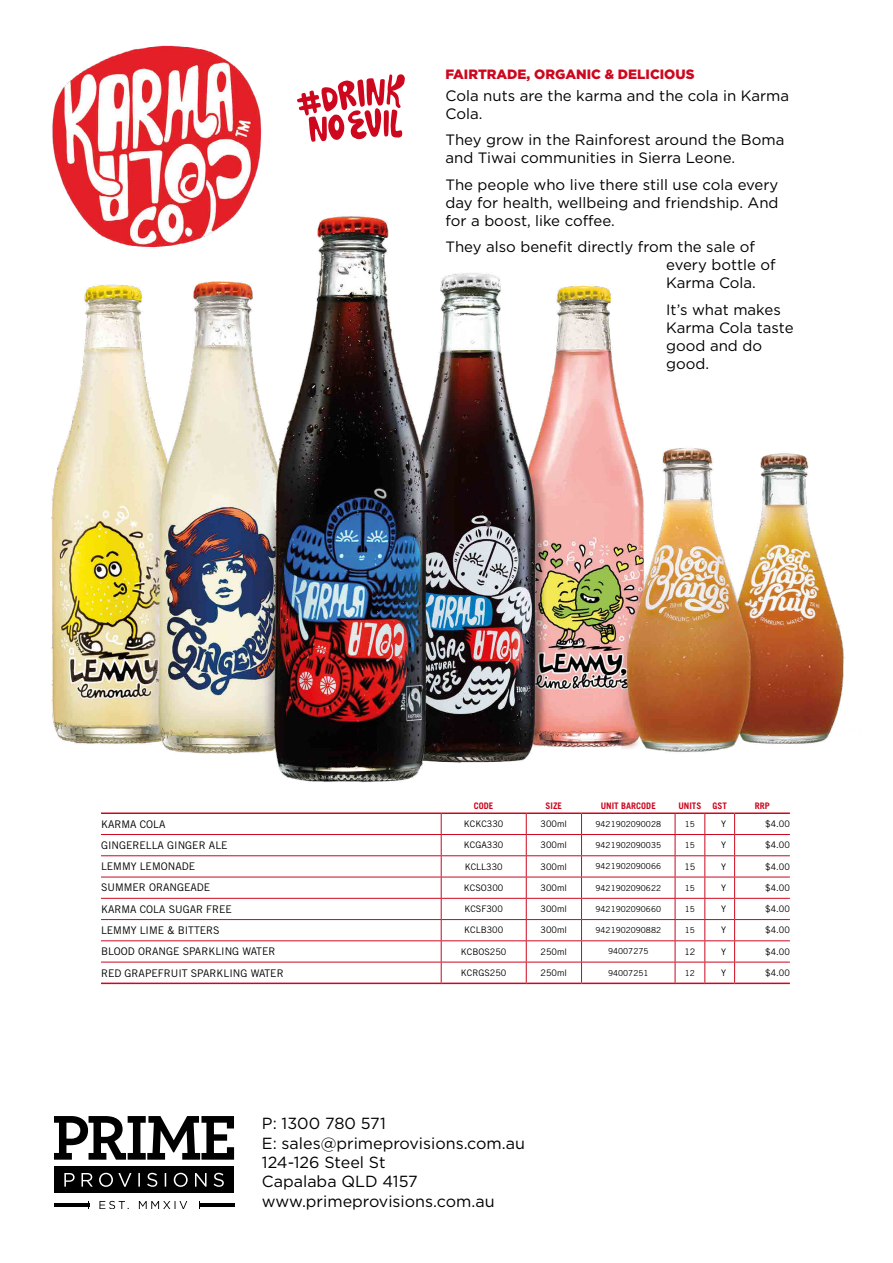
<style>
.page{position:relative;width:893px;height:1263px;background:#fff}
.page>*{position:absolute;margin:0;border:0;box-sizing:border-box;transform-origin:0 0}
.t1{font:16.05px/19.4px "Gotham";color:#000}
.t2{font:15px/18px "Gotham";color:#000}
.t3{font:900 13.5px "Gotham";color:#cd071e}
.t4{font:10.5px "Trade Gothic LT Std";color:#000}
.t5{font:9px "Trade Gothic LT Std";color:#000}
.t6{font:700 9px "Trade Gothic LT Std";color:#cd071e}
.t7{font:8.25px "Trade Gothic LT Std";color:#000}
</style>
<div class="page">
<div style="left:54px;top:1166px;width:180px;height:27px;background:#000"></div>
<svg style="left:64px;top:1173px;width:160px;height:14px"></svg>
<svg style="left:54px;top:1116px;width:180px;height:44px"></svg>
<svg style="left:99px;top:1201px;width:88px;height:8px"></svg>
<hr style="left:54px;top:1203px;width:35px;height:3px;background:#000">
<hr style="left:199px;top:1203px;width:35px;height:3px;background:#000">
<img style="left:104px;top:45px;width:122px;height:15px">
<img style="left:51px;top:60px;width:795px;height:722px">
<svg style="left:297px;top:74px;width:108px;height:68px"></svg>
<hr style="left:101px;top:834px;width:340px;height:1px;background:#cd071e">
<hr style="left:441px;top:834px;width:85px;height:1px;background:#cd071e">
<hr style="left:526px;top:834px;width:55px;height:1px;background:#cd071e">
<hr style="left:581px;top:834px;width:94px;height:1px;background:#cd071e">
<hr style="left:675px;top:834px;width:30px;height:1px;background:#cd071e">
<hr style="left:705px;top:834px;width:30px;height:1px;background:#cd071e">
<hr style="left:735px;top:834px;width:55px;height:1px;background:#cd071e">
<hr style="left:101px;top:855px;width:340px;height:1px;background:#cd071e">
<hr style="left:441px;top:855px;width:85px;height:1px;background:#cd071e">
<hr style="left:526px;top:855px;width:55px;height:1px;background:#cd071e">
<hr style="left:581px;top:855px;width:94px;height:1px;background:#cd071e">
<hr style="left:675px;top:855px;width:30px;height:1px;background:#cd071e">
<hr style="left:705px;top:855px;width:30px;height:1px;background:#cd071e">
<hr style="left:735px;top:855px;width:55px;height:1px;background:#cd071e">
<hr style="left:101px;top:877px;width:340px;height:1px;background:#cd071e">
<hr style="left:441px;top:877px;width:85px;height:1px;background:#cd071e">
<hr style="left:526px;top:877px;width:55px;height:1px;background:#cd071e">
<hr style="left:581px;top:877px;width:94px;height:1px;background:#cd071e">
<hr style="left:675px;top:877px;width:30px;height:1px;background:#cd071e">
<hr style="left:705px;top:877px;width:30px;height:1px;background:#cd071e">
<hr style="left:735px;top:877px;width:55px;height:1px;background:#cd071e">
<hr style="left:101px;top:898px;width:340px;height:1px;background:#cd071e">
<hr style="left:441px;top:898px;width:85px;height:1px;background:#cd071e">
<hr style="left:526px;top:898px;width:55px;height:1px;background:#cd071e">
<hr style="left:581px;top:898px;width:94px;height:1px;background:#cd071e">
<hr style="left:675px;top:898px;width:30px;height:1px;background:#cd071e">
<hr style="left:705px;top:898px;width:30px;height:1px;background:#cd071e">
<hr style="left:735px;top:898px;width:55px;height:1px;background:#cd071e">
<hr style="left:101px;top:919px;width:340px;height:1px;background:#cd071e">
<hr style="left:441px;top:919px;width:85px;height:1px;background:#cd071e">
<hr style="left:526px;top:919px;width:55px;height:1px;background:#cd071e">
<hr style="left:581px;top:919px;width:94px;height:1px;background:#cd071e">
<hr style="left:675px;top:919px;width:30px;height:1px;background:#cd071e">
<hr style="left:705px;top:919px;width:30px;height:1px;background:#cd071e">
<hr style="left:735px;top:919px;width:55px;height:1px;background:#cd071e">
<hr style="left:101px;top:940px;width:340px;height:1px;background:#cd071e">
<hr style="left:441px;top:940px;width:85px;height:1px;background:#cd071e">
<hr style="left:526px;top:940px;width:55px;height:1px;background:#cd071e">
<hr style="left:581px;top:940px;width:94px;height:1px;background:#cd071e">
<hr style="left:675px;top:940px;width:30px;height:1px;background:#cd071e">
<hr style="left:705px;top:940px;width:30px;height:1px;background:#cd071e">
<hr style="left:735px;top:940px;width:55px;height:1px;background:#cd071e">
<hr style="left:101px;top:962px;width:340px;height:1px;background:#cd071e">
<hr style="left:441px;top:962px;width:85px;height:1px;background:#cd071e">
<svg style="left:441px;top:814px;width:1px;height:168px"></svg>
<hr style="left:526px;top:962px;width:55px;height:1px;background:#cd071e">
<svg style="left:526px;top:814px;width:1px;height:168px"></svg>
<hr style="left:581px;top:962px;width:94px;height:1px;background:#cd071e">
<svg style="left:581px;top:814px;width:1px;height:168px"></svg>
<hr style="left:675px;top:962px;width:30px;height:1px;background:#cd071e">
<svg style="left:675px;top:814px;width:1px;height:168px"></svg>
<hr style="left:705px;top:962px;width:30px;height:1px;background:#cd071e">
<svg style="left:704px;top:814px;width:1px;height:168px"></svg>
<hr style="left:735px;top:962px;width:55px;height:1px;background:#cd071e">
<svg style="left:734px;top:814px;width:1px;height:168px"></svg>
<hr style="left:101px;top:812px;width:340px;height:2px;background:#cd071e">
<hr style="left:441px;top:812px;width:85px;height:2px;background:#cd071e">
<hr style="left:526px;top:812px;width:55px;height:2px;background:#cd071e">
<hr style="left:581px;top:812px;width:94px;height:2px;background:#cd071e">
<hr style="left:675px;top:812px;width:30px;height:2px;background:#cd071e">
<hr style="left:705px;top:812px;width:30px;height:2px;background:#cd071e">
<hr style="left:735px;top:812px;width:55px;height:2px;background:#cd071e">
<hr style="left:101px;top:982px;width:340px;height:2px;background:#cd071e">
<hr style="left:441px;top:982px;width:85px;height:2px;background:#cd071e">
<hr style="left:526px;top:982px;width:55px;height:2px;background:#cd071e">
<hr style="left:581px;top:982px;width:94px;height:2px;background:#cd071e">
<hr style="left:675px;top:982px;width:30px;height:2px;background:#cd071e">
<hr style="left:705px;top:982px;width:30px;height:2px;background:#cd071e">
<hr style="left:735px;top:982px;width:55px;height:2px;background:#cd071e">
<p class="t3" style="left:446px;top:66px;width:251px">FAIRTRADE, ORGANIC &amp; DELICIOUS</p>
<p class="t2" style="left:446px;top:86px;width:345px">Cola nuts are the karma and the cola in Karma<br>Cola.</p>
<p class="t2" style="left:446px;top:131px;width:340px">They grow in the Rainforest around the Boma and Tiwai communities in Sierra Leone.</p>
<p class="t2" style="left:446px;top:175px;width:335px;text-align:justify">The people who live there still use cola every day for health, wellbeing and friendship. And for a boost, like coffee.</p>
<p class="t2" style="left:666px;top:238px;width:111px;text-indent:-221px">They also benefit directly from the sale of every bottle of<br>Karma Cola.</p>
<p class="t2" style="left:666px;top:300px;width:129px">It’s what makes<br>Karma Cola taste good and do good.</p>
<p class="t6" style="left:474px;top:800px;width:21px">CODE</p>
<p class="t6" style="left:546px;top:800px;width:18px">SIZE</p>
<p class="t6" style="left:601px;top:800px;width:57px">UNIT BARCODE</p>
<p class="t6" style="left:678px;top:800px;width:50px">UNITS GST</p>
<p class="t6" style="left:755px;top:800px;width:17px">RRP</p>
<p class="t4" style="left:101px;top:817px;width:66px">KARMA COLA</p>
<p class="t5" style="left:464px;top:818px;width:41px">KCKC330</p>
<p class="t5" style="left:541px;top:818px;width:28px">300ml</p>
<p class="t7" style="left:595px;top:819px;width:67px">9421902090028</p>
<p class="t7" style="left:685px;top:819px;width:12px">15</p>
<p class="t5" style="left:721px;top:818px;width:7px">Y</p>
<p class="t5" style="left:765px;top:818px;width:26px">$4.00</p>
<p class="t4" style="left:101px;top:839px;width:128px">GINGERELLA GINGER ALE</p>
<p class="t5" style="left:464px;top:840px;width:41px">KCGA330</p>
<p class="t5" style="left:541px;top:840px;width:28px">300ml</p>
<p class="t7" style="left:595px;top:840px;width:67px">9421902090035</p>
<p class="t7" style="left:685px;top:840px;width:12px">15</p>
<p class="t5" style="left:721px;top:840px;width:7px">Y</p>
<p class="t5" style="left:765px;top:840px;width:26px">$4.00</p>
<p class="t4" style="left:101px;top:860px;width:96px">LEMMY LEMONADE</p>
<p class="t5" style="left:465px;top:861px;width:40px">KCLL330</p>
<p class="t5" style="left:541px;top:861px;width:28px">300ml</p>
<p class="t7" style="left:595px;top:861px;width:67px">9421902090066</p>
<p class="t5" style="left:684px;top:861px;width:12px">15</p>
<p class="t5" style="left:721px;top:861px;width:7px">Y</p>
<p class="t5" style="left:765px;top:861px;width:26px">$4.00</p>
<p class="t4" style="left:101px;top:881px;width:111px">SUMMER ORANGEADE</p>
<p class="t5" style="left:464px;top:882px;width:41px">KCSO300</p>
<p class="t5" style="left:541px;top:882px;width:28px">300ml</p>
<p class="t7" style="left:595px;top:883px;width:67px">9421902090622</p>
<p class="t7" style="left:685px;top:883px;width:12px">15</p>
<p class="t5" style="left:721px;top:882px;width:7px">Y</p>
<p class="t5" style="left:765px;top:882px;width:26px">$4.00</p>
<p class="t4" style="left:101px;top:903px;width:132px">KARMA COLA SUGAR FREE</p>
<p class="t5" style="left:464px;top:903px;width:40px">KCSF300</p>
<p class="t5" style="left:541px;top:903px;width:28px">300ml</p>
<p class="t7" style="left:595px;top:904px;width:67px">9421902090660</p>
<p class="t7" style="left:685px;top:904px;width:12px">15</p>
<p class="t5" style="left:721px;top:903px;width:7px">Y</p>
<p class="t5" style="left:765px;top:903px;width:26px">$4.00</p>
<p class="t4" style="left:101px;top:924px;width:120px">LEMMY LIME &amp; BITTERS</p>
<p class="t5" style="left:464px;top:925px;width:41px">KCLB300</p>
<p class="t5" style="left:541px;top:925px;width:28px">300ml</p>
<p class="t7" style="left:595px;top:925px;width:67px">9421902090882</p>
<p class="t7" style="left:685px;top:925px;width:12px">15</p>
<p class="t5" style="left:721px;top:925px;width:7px">Y</p>
<p class="t5" style="left:765px;top:925px;width:26px">$4.00</p>
<p class="t4" style="left:101px;top:945px;width:176px">BLOOD ORANGE SPARKLING WATER</p>
<p class="t5" style="left:461px;top:946px;width:47px">KCBOS250</p>
<p class="t5" style="left:541px;top:946px;width:28px">250ml</p>
<p class="t7" style="left:608px;top:946px;width:42px">94007275</p>
<p class="t5" style="left:684px;top:946px;width:12px">12</p>
<p class="t5" style="left:721px;top:946px;width:7px">Y</p>
<p class="t5" style="left:765px;top:946px;width:26px">$4.00</p>
<p class="t4" style="left:101px;top:966px;width:184px">RED GRAPEFRUIT SPARKLING WATER</p>
<p class="t5" style="left:461px;top:967px;width:47px">KCRGS250</p>
<p class="t5" style="left:541px;top:967px;width:28px">250ml</p>
<p class="t7" style="left:608px;top:968px;width:42px">94007251</p>
<p class="t7" style="left:685px;top:968px;width:12px">12</p>
<p class="t5" style="left:721px;top:967px;width:7px">Y</p>
<p class="t5" style="left:765px;top:967px;width:26px">$4.00</p>
<p class="t1" style="left:262px;top:1114px;width:265px">P: 1300 780 571<br>E: sales@primeprovisions.com.au<br>124-126 Steel St<br>Capalaba QLD 4157 www.primeprovisions.com.au</p>
</div>
